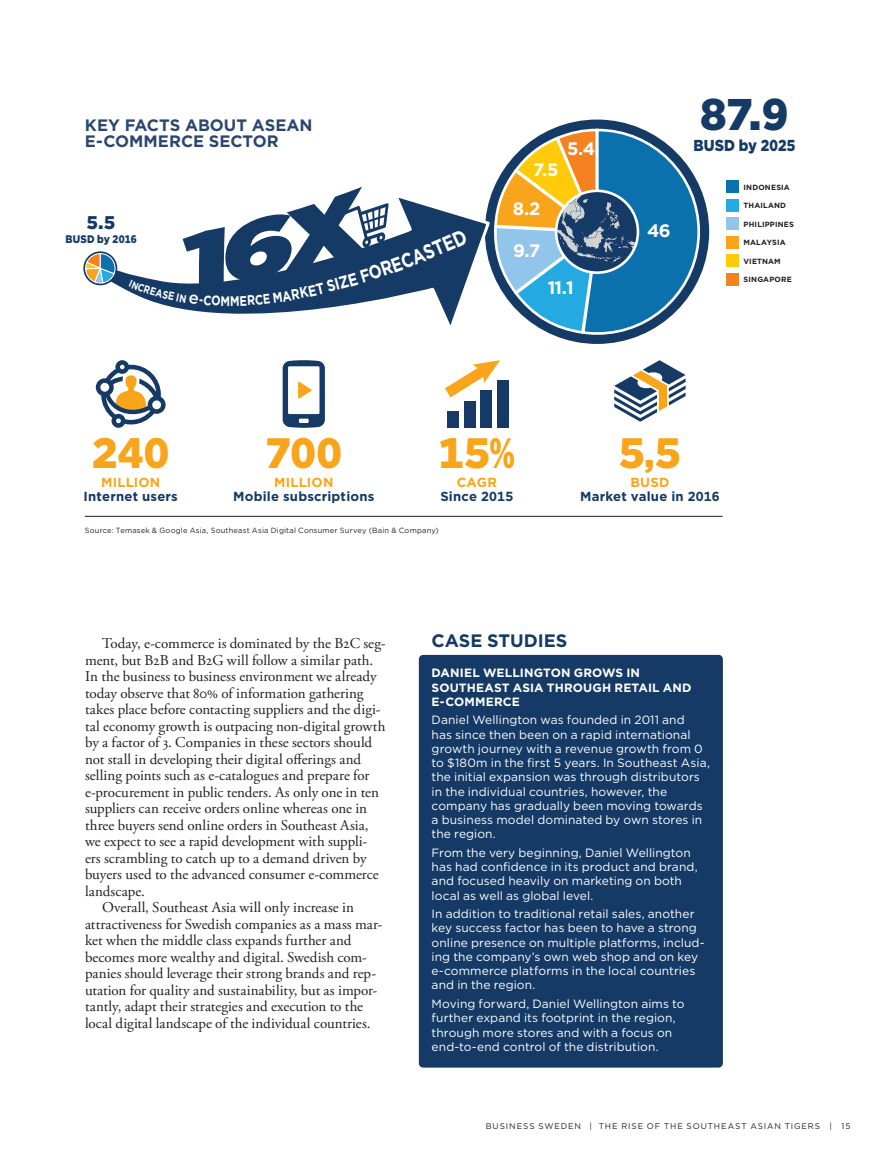
<style>
.page{position:relative;width:893px;height:1170px;background:#fff}
.page>*{position:absolute;margin:0;border:0;box-sizing:border-box;transform-origin:0 0}
.t1{font:900 44.25px "Gotham";color:#143a65}
.t2{font:900 42.45px "Gotham";letter-spacing:.01em;color:#f9a51b}
.t3{font:900 18.45px "Gotham";color:#143a65}
.citat{font:700 18px "Gotham";color:#fff}
.Rubrik_i_ruta{font:700 18px "Gotham";letter-spacing:-.005em;color:#143a65}
.Rubrik_mellan_blå{font:700 16.5px/16.5px "Gotham";color:#2b476f}
.t4{font:900 15.9px "Gotham";letter-spacing:.005em;color:#143a65;scale:.9 1}
.Bröd_indrag{font:15px/16.5px "Adobe Garamond Pro";color:#231f20}
.t5{font:700 13.2px "Gotham";letter-spacing:.015em;color:#143a65}
.t6{font:700 13.2px "Gotham";letter-spacing:.02em;color:#f9a51b}
.Bröd_Gotham{font:12px/14.2px "Gotham";letter-spacing:.005em;color:#fff}
.Bröd_Gotham-2{font:700 12px/14.2px "Gotham";letter-spacing:.015em;color:#fff}
.t7{font:900 10.95px "Gotham";letter-spacing:.015em;color:#143a65;scale:.9 1}
.t8{font:8.25px "Gotham";letter-spacing:.11em;color:#231f20}
.Note_Källor_diagram{font:7.5px "Gotham";letter-spacing:.025em;color:#231f20}
.t9{font:700 7.5px "Gotham";letter-spacing:.025em;color:#231f20}
.s1{font-size:34.95px}
</style>
<div class="page">
<div style="left:419px;top:655px;width:304px;height:412px;background:#143a65;border-radius:4px"></div>
<div style="left:485px;top:119px;width:224px;height:225px;background:#143a65;border-radius:50%"></div>
<div style="left:726px;top:180px;width:13px;height:13px;background:#0b71ad"></div>
<div style="left:726px;top:199px;width:13px;height:13px;background:#24aae1"></div>
<div style="left:726px;top:217px;width:13px;height:13px;background:#92c5ea"></div>
<div style="left:726px;top:236px;width:13px;height:12px;background:#f9a51b"></div>
<div style="left:726px;top:254px;width:13px;height:13px;background:#feca0a"></div>
<div style="left:726px;top:273px;width:13px;height:12px;background:#f58220"></div>
<svg style="left:96px;top:360px;width:70px;height:68px"></svg>
<svg style="left:614px;top:360px;width:72px;height:62px"></svg>
<svg style="left:445px;top:360px;width:55px;height:37px"></svg>
<div style="left:447px;top:411px;width:12px;height:17px;background:#143a65"></div>
<div style="left:464px;top:401px;width:11px;height:27px;background:#143a65"></div>
<div style="left:480px;top:391px;width:12px;height:37px;background:#143a65"></div>
<div style="left:497px;top:380px;width:12px;height:48px;background:#143a65"></div>
<hr style="left:85px;top:516px;width:638px;height:1px;background:#231f20">
<svg style="left:493px;top:127px;width:208px;height:209px"></svg>
<div style="left:555px;top:189px;width:84px;height:85px;border:3px solid #fff;border-radius:50%"></div>
<svg style="left:118px;top:192px;width:374px;height:133px"></svg>
<svg style="left:283px;top:360px;width:42px;height:68px"></svg>
<svg style="left:83px;top:251px;width:35px;height:35px"></svg>
<svg style="left:129px;top:187px;width:339px;height:119px"></svg>
<p class="Rubrik_mellan_blå" style="left:85px;top:117px;width:229px">KEY FACTS ABOUT ASEAN<br>E-COMMERCE SECTOR</p>
<p class="t3" style="left:87px;top:209px;width:30px">5.5</p>
<p class="t7" style="left:65px;top:232px;width:81px">BUSD by 2016</p>
<p class="t2" style="left:92px;top:424px;width:78px">240</p>
<p class="t6" style="left:101px;top:473px;width:61px">MILLION</p>
<p class="t5" style="left:83px;top:487px;width:96px">Internet users</p>
<p class="t2" style="left:266px;top:424px;width:78px">700</p>
<p class="t6" style="left:274px;top:473px;width:61px">MILLION</p>
<p class="t5" style="left:233px;top:487px;width:143px">Mobile subscriptions</p>
<p class="citat" style="left:533px;top:158px;width:27px">7.5</p>
<p class="citat" style="left:513px;top:196px;width:29px">8.2</p>
<p class="citat" style="left:567px;top:136px;width:30px">5.4</p>
<p class="citat" style="left:513px;top:239px;width:29px">9.7</p>
<p class="citat" style="left:548px;top:276px;width:28px">11.1</p>
<p class="citat" style="left:647px;top:218px;width:25px">46</p>
<p class="t1" style="left:700px;top:84px;width:90px">87.9</p>
<p class="t4" style="left:694px;top:134px;width:114px">BUSD by 2025</p>
<p class="t9" style="left:744px;top:182px;width:48px">INDONESIA</p>
<p class="t9" style="left:744px;top:201px;width:44px">THAILAND</p>
<p class="t9" style="left:744px;top:219px;width:52px">PHILIPPINES</p>
<p class="t9" style="left:744px;top:237px;width:44px">MALAYSIA</p>
<p class="t9" style="left:744px;top:256px;width:39px">VIETNAM</p>
<p class="t9" style="left:744px;top:274px;width:50px">SINGAPORE</p>
<p class="t2" style="left:439px;top:424px;width:78px">15%</p>
<p class="t6" style="left:457px;top:473px;width:42px">CAGR</p>
<p class="t5" style="left:440px;top:487px;width:75px">Since 2015</p>
<p class="t2" style="left:619px;top:424px;width:63px">5<span class="s1">,</span>5</p>
<p class="t6" style="left:630px;top:473px;width:40px">BUSD</p>
<p class="t5" style="left:580px;top:487px;width:141px">Market value in 2016</p>
<p class="Note_Källor_diagram" style="left:85px;top:526px;width:356px">Source: Temasek &amp; Google Asia, Southeast Asia Digital Consumer Survey (Bain &amp; Company)</p>
<p class="Bröd_indrag" style="left:85px;top:635px;width:302px;text-indent:17px">Today, e-commerce is dominated by the B2C seg&shy;ment, but B2B and B2G will follow a similar path.<br>In the business to business environment we already today observe that 80% of information gathering takes place before contacting suppliers and the digi&shy;tal economy growth is outpacing non-digital growth by a factor of 3. Companies in these sectors should not stall in developing their digital offerings and selling points such as e-catalogues and prepare for e-procurement in public tenders. As only one in ten suppliers can receive orders online whereas one in three buyers send online orders in Southeast Asia, we expect to see a rapid development with suppli&shy;ers scrambling to catch up to a demand driven by buyers used to the advanced consumer e-commerce landscape.</p>
<p class="Bröd_indrag" style="left:85px;top:899px;width:299px;text-indent:17px">Overall, Southeast Asia will only increase in attractiveness for Swedish companies as a mass mar&shy;ket when the middle class expands further and becomes more wealthy and digital. Swedish com&shy;panies should leverage their strong brands and rep&shy;utation for quality and sustainability, but as impor&shy;tantly, adapt their strategies and execution to the local digital landscape of the individual countries.</p>
<p class="Rubrik_i_ruta" style="left:432px;top:628px;width:137px">CASE STUDIES</p>
<p class="Bröd_Gotham-2" style="left:432px;top:665px;width:261px">DANIEL WELLINGTON GROWS IN<br>SOUTHEAST ASIA THROUGH RETAIL AND<br>E-COMMERCE</p>
<p class="Bröd_Gotham" style="left:432px;top:712px;width:280px">Daniel Wellington was founded in 2011 and<br>has since then been on a rapid international growth journey with a revenue growth from 0 to $180m in the first 5 years. In Southeast Asia, the initial expansion was through distributors in the individual countries, however, the company has gradually been moving towards a business model dominated by own stores in the region.</p>
<p class="Bröd_Gotham" style="left:432px;top:845px;width:268px">From the very beginning, Daniel Wellington has had confidence in its product and brand, and focused heavily on marketing on both local as well as global level.</p>
<p class="Bröd_Gotham" style="left:432px;top:906px;width:275px">In addition to traditional retail sales, another key success factor has been to have a strong online presence on multiple platforms, includ&shy;ing the company’s own web shop and on key e-commerce platforms in the local countries and in the region.</p>
<p class="Bröd_Gotham" style="left:432px;top:996px;width:254px">Moving forward, Daniel Wellington aims to further expand its footprint in the region, through more stores and with a focus on end-to-end control of the distribution.</p>
<p class="t8" style="left:486px;top:1120px;width:366px">BUSINESS SWEDEN | THE RISE OF THE SOUTHEAST ASIAN TIGERS | 15</p>
</div>
